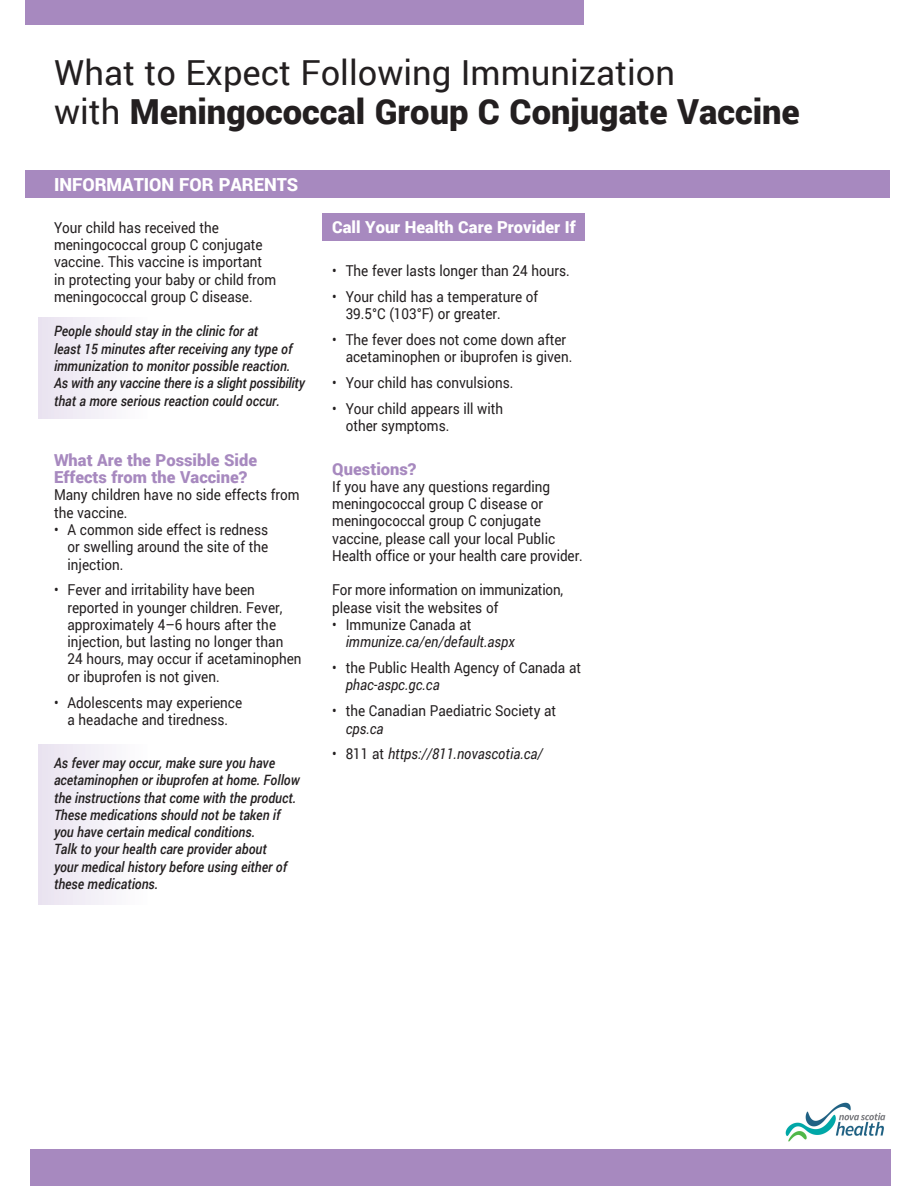
<style>
.page{position:relative;width:919px;height:1186px;background:#fff}
.page>*{position:absolute;margin:0;border:0;box-sizing:border-box;transform-origin:0 0}
.t1{font:34.5px/39px "Roboto";color:#231f20}
.t2{font:900 18px "Roboto";color:#fff}
.t3{font:900 16.5px/17.2px "Roboto";color:#a789bf}
.t4{font:900 16.5px "Roboto";color:#fff}
.t5{font:15px/17.2px "Roboto";color:#231f20;scale:.9 1}
.t6{font:italic 15px "Roboto";color:#231f20;scale:.9 1}
.t7{font:italic 500 14.25px/17.2px "Roboto";color:#231f20;scale:.9 1}
.s1{font-weight:900}
.s2{font-style:normal}
</style>
<div class="page">
<div style="left:322px;top:214px;width:263px;height:27px;background:#a789bf"></div>
<div style="left:39px;top:317px;width:110px;height:101px;background:#f3f0f7"></div>
<div style="left:39px;top:744px;width:110px;height:160px;background:linear-gradient(to right,#e9e3f0,#fefefe)"></div>
<div style="left:25px;top:0;width:558px;height:25px;background:#a789bf"></div>
<div style="left:30px;top:1149px;width:859px;height:36px;background:#a789bf"></div>
<div style="left:25px;top:170px;width:864px;height:28px;background:#a789bf"></div>
<img style="left:785px;top:1102px;width:101px;height:38px">
<h1 class="t1" style="left:54px;top:52px;width:747px">What to Expect Following Immunization<br>with <span class="s1">Meningococcal Group C Conjugate Vaccine</span></h1>
<p class="t2" style="left:54px;top:172px;width:246px">INFORMATION FOR PARENTS</p>
<p class="t5" style="left:54px;top:218px;width:248px">Your child has received the meningococcal group C conjugate vaccine. This vaccine is important in protecting your baby or child from meningococcal group C disease.</p>
<p class="t7" style="left:54px;top:322px;width:280px">People should stay in the clinic for at<br>least 15 minutes after receiving any type of immunization to monitor possible reaction.<br>As with any vaccine there is a slight possibility that a more serious reaction could occur.</p>
<p class="t3" style="left:54px;top:450px;width:204px">What Are the Possible Side<br>Effects from the Vaccine?</p>
<p class="t5" style="left:54px;top:486px;width:274px">Many children have no side effects from the vaccine.</p>
<p class="t5" style="left:67px;top:520px;width:225px;text-align:justify;text-indent:-14px">• A common side effect is redness or swelling around the site of the injection.</p>
<p class="t5" style="left:67px;top:580px;width:261px;text-indent:-14px">• Fever and irritability have been reported in younger children. Fever, approximately 4–6 hours after the injection, but lasting no longer than 24 hours, may occur if acetaminophen or ibuprofen is not given.</p>
<p class="t5" style="left:54px;top:693px;width:211px;text-align:center">• Adolescents may experience a headache and tiredness.</p>
<p class="t7" style="left:54px;top:753px;width:274px">As fever may occur, make sure you have acetaminophen or ibuprofen at home. Follow the instructions that come with the product.<br>These medications should not be taken if you have certain medical conditions.<br>Talk to your health care provider about<br>your medical history before using either of these medications.</p>
<p class="t4" style="left:332px;top:215px;width:245px">Call Your Health Care Provider If</p>
<p class="t5" style="left:332px;top:261px;width:265px">• The fever lasts longer than 24 hours.</p>
<p class="t5" style="left:345px;top:287px;width:215px;text-indent:-14px">• Your child has a temperature of<br>39.5°C (103°F) or greater.</p>
<p class="t5" style="left:345px;top:330px;width:253px;text-indent:-14px">• The fever does not come down after acetaminophen or ibuprofen is given.</p>
<p class="t5" style="left:332px;top:373px;width:203px">• Your child has convulsions.</p>
<p class="t5" style="left:345px;top:399px;width:176px;text-indent:-14px">• Your child appears ill with other symptoms.</p>
<p class="t3" style="left:332px;top:459px;width:86px">Questions?</p>
<p class="t5" style="left:332px;top:477px;width:280px">If you have any questions regarding meningococcal group C disease or meningococcal group C conjugate vaccine, please call your local Public Health office or your health care provider.</p>
<p class="t5" style="left:332px;top:580px;width:258px">For more information on immunization, please visit the websites of</p>
<p class="t5" style="left:332px;top:615px;width:156px">• Immunize Canada at</p>
<p class="t6" style="left:345px;top:631px;width:189px">immunize.ca/en/default.aspx</p>
<p class="t5" style="left:332px;top:658px;width:278px">• the Public Health Agency of Canada at</p>
<p class="t6" style="left:345px;top:674px;width:106px">phac-aspc.gc.ca</p>
<p class="t5" style="left:332px;top:701px;width:250px">• the Canadian Paediatric Society at</p>
<p class="t6" style="left:345px;top:717px;width:44px">cps.ca</p>
<p class="t6" style="left:332px;top:743px;width:235px"><span class="s2">• 811 at</span> https://811.novascotia.ca/</p>
</div>
